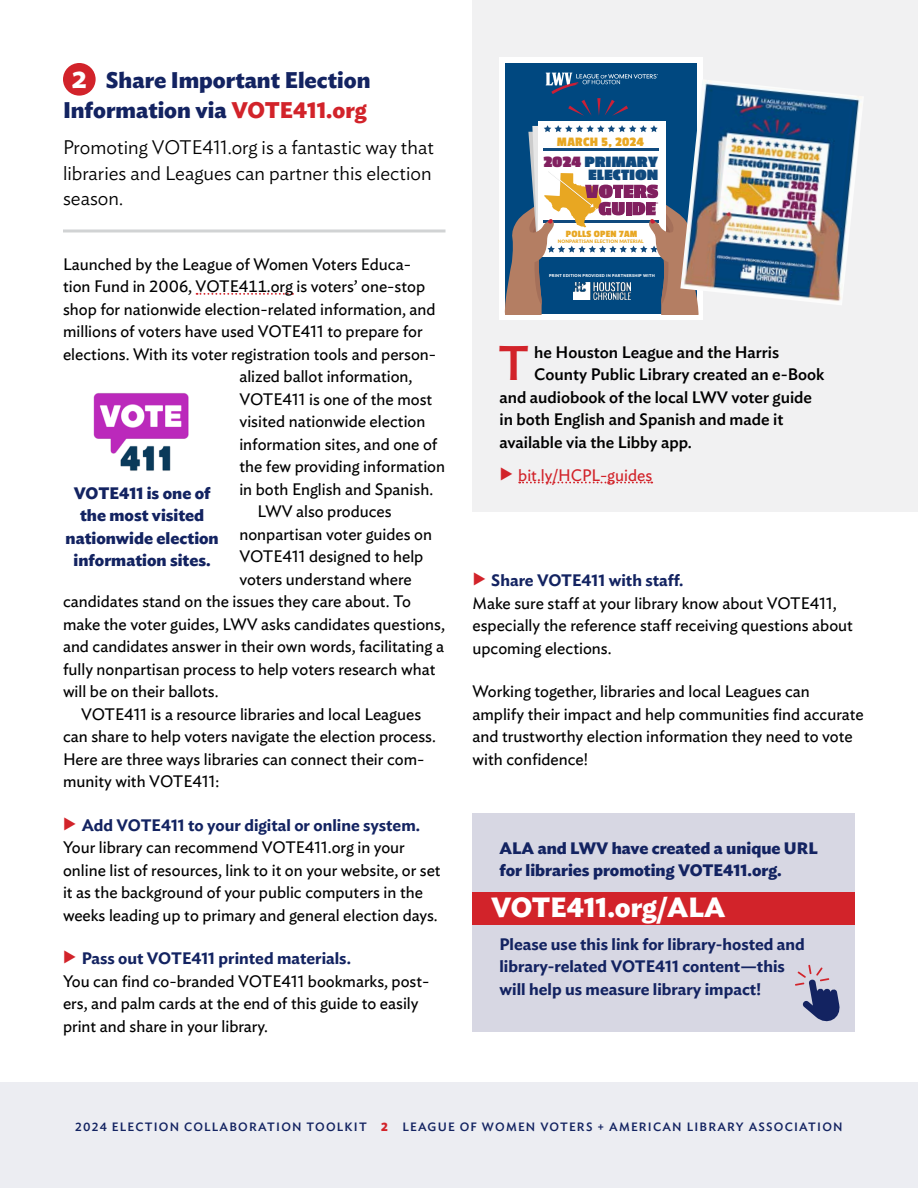
<style>
.page{position:relative;width:918px;height:1188px;background:#fff}
.page>*{position:absolute;margin:0;border:0;box-sizing:border-box;transform-origin:0 0}
.Case_Study_text{font:500 48.15px "Ideal Sans";color:#d2232a}
.P1{font:700 27.6px "Ideal Sans";color:#fff}
.t1{font:700 22.5px/30px "Ideal Sans";color:#132361;text-align:center}
.P1-2{font:300 19.5px/25.5px "Ideal Sans";color:#000;text-align:justify}
.t2{font:900 16.65px/13.5px "Passion One";letter-spacing:.025em;color:#104a7e;text-align:right}
.P1-3{font:16.5px/22.5px "Ideal Sans";color:#000}
.P1-4{font:600 16.5px/22.5px "Ideal Sans";color:#132361}
.Case_Study_text-2{font:500 16.5px "Ideal Sans";color:#000}
.P1-5{font:700 16.5px/22.5px "Ideal Sans";color:#132361;text-align:center}
.P1-6{font:16.5px "Ideal Sans";color:#d2232a}
.t3{font:700 13.5px "Passion One";letter-spacing:.025em;color:#e8a722}
.t4{font:500 12px "Ideal Sans";letter-spacing:.1em;color:#132361}
.t5{font:700 10.05px "Passion One";letter-spacing:.025em;color:#e8a722}
.t6{font:900 4.65px "Lato";letter-spacing:.025em;color:#e8a722}
.t7{font:900 4.05px "Lato";letter-spacing:.06em;color:#fff}
.t8{font:2.7px "Arial";letter-spacing:.13em;color:#000}
.t9{font:900 2.55px "Lato";color:#81205f}
.s1{font-weight:600;font-size:31.5px;color:#fff}
.s2{color:#d2232a}
.s3{color:#81205f}
.s4{font-weight:700;color:#d2232a}
</style>
<div class="page">
<div style="left:0;top:1082px;width:918px;height:106px;background:#ecedf2"></div>
<div style="left:472px;top:0;width:446px;height:511px;background:#f1f1f2"></div>
<div style="left:63px;top:63px;width:33px;height:33px;background:#d2232a;border-radius:50%"></div>
<svg style="left:197px;top:293px;width:96px;height:2px"></svg>
<svg style="left:519px;top:482px;width:133px;height:1px"></svg>
<img style="left:93px;top:393px;width:96px;height:78px">
<hr style="left:63px;top:229px;width:383px;height:3px;background:#d1d3d4">
<div style="left:472px;top:813px;width:383px;height:219px;background:#d7d7e3"></div>
<div style="left:472px;top:892px;width:383px;height:33px;background:#d2232a"></div>
<svg style="left:795px;top:964px;width:45px;height:58px"></svg>
<div style="left:500px;top:57px;width:203px;height:263px;background:#fff"></div>
<div style="left:505px;top:63px;width:192px;height:251px;background:#004880"></div>
<div style="left:538px;top:121px;width:128px;height:135px;background:#fff"></div>
<svg style="left:504px;top:125px;width:195px;height:189px"></svg>
<img style="left:573px;top:282px;width:57px;height:17px">
<svg style="left:546px;top:73px;width:112px;height:43px"></svg>
<img style="left:680px;top:80px;width:183px;height:225px">
<h2 class="t1" style="left:63px;top:64px;width:309px"><span class="s1">2</span> Share Important Election<br>Information via <span class="s2">VOTE411.org</span></h2>
<p class="P1-2" style="left:63px;top:133px;width:373px">Promoting VOTE411.org is a fantastic way that libraries and Leagues can partner this election season.</p>
<p class="P1-3" style="left:63px;top:251px;width:350px">Launched by the League of Women Voters Educa-</p>
<p class="P1-3" style="left:63px;top:274px;width:364px">tion Fund in 2006, VOTE411.org is voters’ one-stop</p>
<p class="P1-3" style="left:63px;top:296px;width:374px">shop for nationwide election-related information, and</p>
<p class="P1-3" style="left:63px;top:319px;width:361px">millions of voters have used VOTE411 to prepare for</p>
<p class="P1-3" style="left:63px;top:341px;width:375px">elections. With its voter registration tools and person-</p>
<p class="P1-3" style="left:239px;top:364px;width:175px">alized ballot information,</p>
<p class="P1-3" style="left:239px;top:386px;width:194px">VOTE411 is one of the most</p>
<p class="P1-3" style="left:239px;top:409px;width:188px">visited nationwide election</p>
<p class="P1-3" style="left:239px;top:431px;width:199px">information sites, and one of</p>
<p class="P1-3" style="left:239px;top:454px;width:207px">the few providing information</p>
<p class="P1-3" style="left:239px;top:476px;width:195px">in both English and Spanish.</p>
<p class="P1-3" style="left:257px;top:499px;width:136px">LWV also produces</p>
<p class="P1-3" style="left:239px;top:521px;width:194px">nonpartisan voter guides on</p>
<p class="P1-3" style="left:239px;top:544px;width:185px">VOTE411 designed to help</p>
<p class="P1-3" style="left:239px;top:566px;width:174px">voters understand where</p>
<p class="P1-3" style="left:63px;top:589px;width:349px">candidates stand on the issues they care about. To</p>
<p class="P1-3" style="left:63px;top:611px;width:383px">make the voter guides, LWV asks candidates questions,</p>
<p class="P1-3" style="left:63px;top:634px;width:383px">and candidates answer in their own words, facilitating a</p>
<p class="P1-3" style="left:63px;top:656px;width:374px">fully nonpartisan process to help voters research what</p>
<p class="P1-3" style="left:63px;top:679px;width:157px">will be on their ballots.</p>
<p class="P1-3" style="left:63px;top:701px;width:374px;text-indent:18px">VOTE411 is a resource libraries and local Leagues can share to help voters navigate the election process.<br>Here are three ways libraries can connect their com&shy;munity with VOTE411:</p>
<h3 class="P1-4" style="left:82px;top:812px;width:340px">Add VOTE411 to your digital or online system.</h3>
<p class="P1-3" style="left:63px;top:835px;width:379px">Your library can recommend VOTE411.org in your online list of resources, link to it on your website, or set it as the background of your public computers in the weeks leading up to primary and general election days.</p>
<p class="P1-4" style="left:82px;top:946px;width:271px">Pass out VOTE411 printed materials.</p>
<p class="P1-3" style="left:63px;top:968px;width:368px">You can find co-branded VOTE411 bookmarks, post&shy;ers, and palm cards at the end of this guide to easily print and share in your library.</p>
<p class="t8" style="left:311px;top:309px;width:77px">GET THE GUIDE | HOUSTONVOTERSGUIDE.ORG</p>
<p class="P1-5" style="left:66px;top:480px;width:155px">VOTE411 is one of the most visited nationwide election information sites.</p>
<p class="t3" style="left:557px;top:134px;width:89px">MARCH 5, 2024</p>
<p class="t2" style="left:544px;top:155px;width:116px"><span class="s3">2024</span> PRIMARY<br>ELECTION</p>
<p class="t5" style="left:566px;top:228px;width:73px">POLLS OPEN 7AM</p>
<p class="t6" style="left:558px;top:238px;width:87px">NONPARTISAN ELECTION MATERIAL</p>
<p class="t9" style="left:656px;top:201px;width:4px">©</p>
<p class="t7" style="left:549px;top:273px;width:107px">PRINT EDITION PROVIDED IN PARTNERSHIP WITH</p>
<p class="Case_Study_text" style="left:498px;top:326px;width:33px">T</p>
<p class="Case_Study_text-2" style="left:534px;top:339px;width:246px">he Houston League and the Harris</p>
<p class="Case_Study_text-2" style="left:534px;top:362px;width:292px">County Public Library created an e-Book</p>
<p class="Case_Study_text-2" style="left:500px;top:384px;width:314px">and audiobook of the local LWV voter guide</p>
<p class="Case_Study_text-2" style="left:500px;top:407px;width:285px">in both English and Spanish and made it</p>
<p class="Case_Study_text-2" style="left:500px;top:429px;width:194px">available via the Libby app.</p>
<p class="P1-6" style="left:518px;top:463px;width:135px">bit.ly/HCPL-guides</p>
<p class="P1-4" style="left:491px;top:568px;width:193px">Share VOTE411 with staff.</p>
<p class="P1-3" style="left:472px;top:591px;width:382px">Make sure staff at your library know about VOTE411, especially the reference staff receiving questions about upcoming elections.</p>
<p class="P1-3" style="left:472px;top:679px;width:393px">Working together, libraries and local Leagues can amplify their impact and help communities find accurate and trustworthy election information they need to vote with confidence!</p>
<p class="P1-5" style="left:500px;top:835px;width:320px;text-align:left">ALA and LWV have created a unique URL for libraries promoting VOTE411.org.</p>
<p class="P1" style="left:491px;top:885px;width:236px">VOTE411.org/ALA</p>
<p class="P1-4" style="left:500px;top:931px;width:307px">Please use this link for library-hosted and library-related VOTE411 content—this will help us measure library impact!</p>
<p class="t4" style="left:75px;top:1118px;width:769px">2024 ELECTION COLLABORATION TOOLKIT <span class="s4">2</span> LEAGUE OF WOMEN VOTERS + AMERICAN LIBRARY ASSOCIATION</p>
</div>
